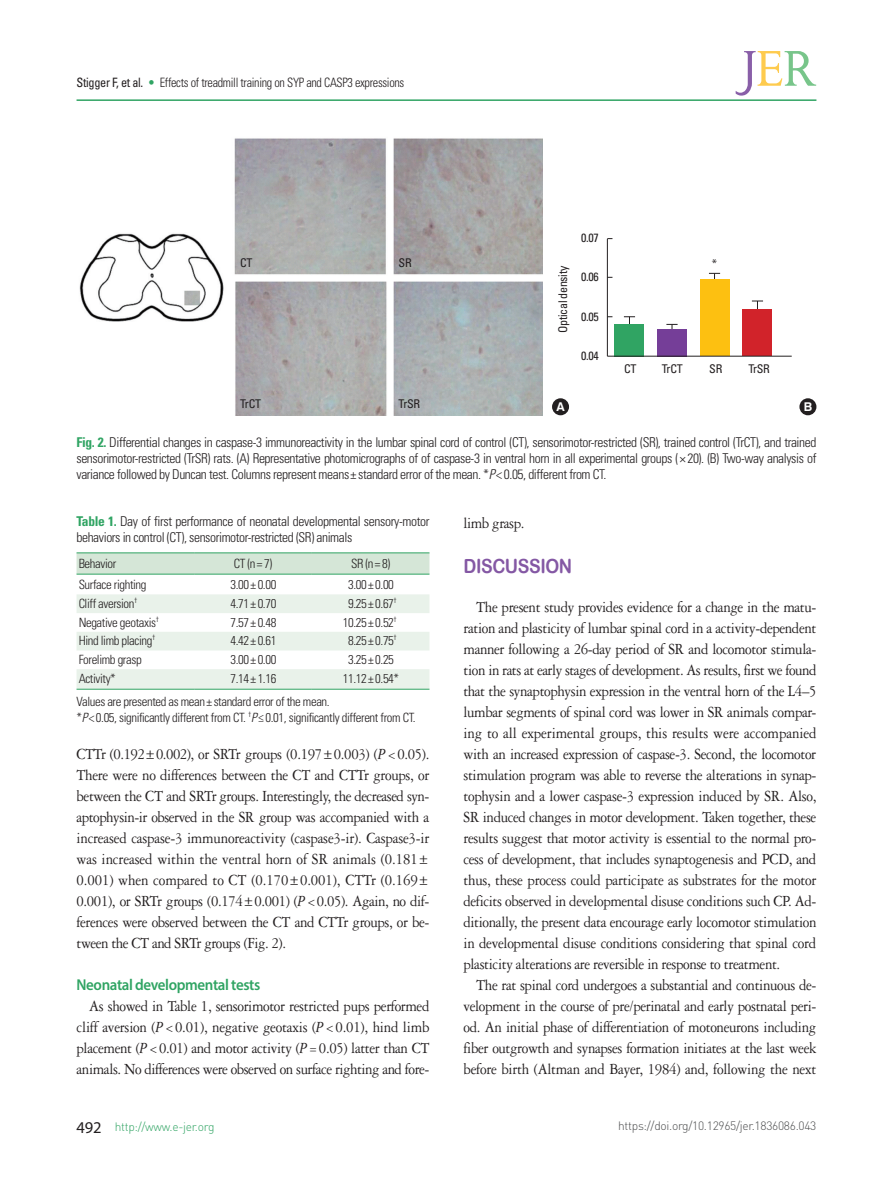
<style>
.page{position:relative;width:893px;height:1191px;background:#fff}
.page>*{position:absolute;margin:0;border:0;box-sizing:border-box;transform-origin:0 0}
.본문_대제목{font:19.5px "Arial Rounded MT Bold";letter-spacing:-.025em;color:#8458a4;scale:.9 1}
.본문_영문{font:16.5px/21px "Garamond 3 LT Std";letter-spacing:-.025em;color:#231f20;text-align:justify;scale:.9 1}
.본문_중제목{font:600 15.75px "Myriad Pro";letter-spacing:-.025em;color:#30a463;scale:.95 1}
.표제목_그림설명{font:300 condensed 13.5px/16.2px "Univers LT Std";letter-spacing:-.03em;color:#231f20}
.t1{font:300 condensed 12.9px "Univers LT Std";letter-spacing:-.025em;color:#231f20;scale:.95 1}
.표본문{font:300 condensed 12.75px "Univers LT Std";letter-spacing:-.03em;color:#231f20}
.t2{font:700 12.15px "Swiss 721 BT";color:#fff}
.그림지문{font:condensed 12px "Univers LT Std";letter-spacing:-.025em;color:#231f20}
.t3{font:300 12px "DIN Pro";letter-spacing:-.025em;color:#4b4c4d}
.t4{font:300 12px "DIN Pro";letter-spacing:-.025em;color:#30a463}
.s1{font-weight:400}
.s2{color:#30a463}
.s3{font-weight:700;color:#30a463}
.s4{font-style:italic}
.s5{font-family:"Minion Pro";font-size:15.3px}
.s6{font-family:"Myriad Pro";font-weight:400;font-size:16.5px;color:#231f20}
</style>
<div class="page">
<hr style="left:77px;top:99px;width:739px;height:2px;background:#30a463">
<svg style="left:736px;top:51px;width:80px;height:45px"></svg>
<svg style="left:77px;top:553px;width:352px;height:21px;background:#cfe3d2"></svg>
<svg style="left:77px;top:594px;width:352px;height:95px"></svg>
<hr style="left:77px;top:552px;width:117px;height:1px;background:#30a463">
<hr style="left:194px;top:552px;width:118px;height:1px;background:#30a463">
<hr style="left:312px;top:552px;width:117px;height:1px;background:#30a463">
<hr style="left:77px;top:574px;width:117px;height:1px;background:#30a463">
<hr style="left:194px;top:574px;width:118px;height:1px;background:#30a463">
<hr style="left:312px;top:574px;width:117px;height:1px;background:#30a463">
<hr style="left:77px;top:689px;width:117px;height:1px;background:#30a463">
<hr style="left:194px;top:689px;width:118px;height:1px;background:#30a463">
<hr style="left:312px;top:689px;width:117px;height:1px;background:#30a463">
<img style="left:79px;top:138px;width:464px;height:278px">
<svg style="left:624px;top:316px;width:11px;height:8px"></svg>
<div style="left:615px;top:324px;width:29px;height:32px;background:#30a463"></div>
<svg style="left:666px;top:324px;width:12px;height:5px"></svg>
<div style="left:657px;top:329px;width:30px;height:27px;background:#753e98"></div>
<svg style="left:709px;top:273px;width:11px;height:7px"></svg>
<div style="left:700px;top:280px;width:29px;height:76px;background:#fdc011"></div>
<svg style="left:752px;top:301px;width:11px;height:8px"></svg>
<div style="left:743px;top:309px;width:29px;height:47px;background:#d1232a"></div>
<hr style="left:607px;top:239px;width:1px;height:117px;background:#231f20">
<div style="left:552px;top:398px;width:17px;height:17px;background:#231f20;border-radius:50%"></div>
<div style="left:799px;top:398px;width:17px;height:17px;background:#231f20;border-radius:50%"></div>
<hr style="left:607px;top:356px;width:185px;height:1px;background:#231f20">
<p class="t1" style="left:77px;top:74px;width:347px"><span class="s1">Stigger F, et al.</span> <span class="s2">•</span> Effects of treadmill training on SYP and CASP3 expressions</p>
<p class="그림지문" style="left:240px;top:255px;width:14px">CT</p>
<p class="그림지문" style="left:399px;top:255px;width:15px">SR</p>
<p class="그림지문" style="left:555px;top:333px;width:68px;rotate:-90deg">Optical density</p>
<p class="그림지문" style="left:581px;top:230px;width:19px">0.07</p>
<p class="그림지문" style="left:581px;top:269px;width:19px">0.06</p>
<p class="그림지문" style="left:581px;top:309px;width:19px">0.05</p>
<p class="그림지문" style="left:581px;top:348px;width:19px">0.04</p>
<p class="표제목_그림설명" style="left:711px;top:256px;width:7px">*</p>
<p class="그림지문" style="left:624px;top:361px;width:14px">CT</p>
<p class="그림지문" style="left:662px;top:361px;width:22px">TrCT</p>
<p class="그림지문" style="left:709px;top:361px;width:15px">SR</p>
<p class="그림지문" style="left:748px;top:361px;width:23px">TrSR</p>
<p class="그림지문" style="left:240px;top:396px;width:22px">TrCT</p>
<p class="그림지문" style="left:399px;top:396px;width:23px">TrSR</p>
<p class="t2" style="left:556px;top:399px;width:10px">A</p>
<p class="t2" style="left:804px;top:399px;width:10px">B</p>
<p class="표제목_그림설명" style="left:77px;top:434px;width:741px;text-align:justify"><span class="s3">Fig. 2.</span> Differential changes in caspase-3 immunoreactivity in the lumbar spinal cord of control (CT), sensorimotor-restricted (SR), trained control (TrCT), and trained sensorimotor-restricted (TrSR) rats. (A) Representative photomicrographs of of caspase-3 in ventral horn in all experimental groups (× 20). (B) Two-way analysis of variance followed by Duncan test. Columns represent means± standard error of the mean. *<span class="s4">P</span>&lt; 0.05, different from CT.</p>
<p class="표제목_그림설명" style="left:77px;top:513px;width:354px"><span class="s3">Table 1.</span> Day of first performance of neonatal developmental sensory-motor behaviors in control (CT), sensorimotor-restricted (SR) animals</p>
<p class="표본문" style="left:79px;top:555px;width:39px">Behavior</p>
<p class="표본문" style="left:234px;top:555px;width:40px">CT (n= 7)</p>
<p class="표본문" style="left:351px;top:555px;width:41px">SR (n= 8)</p>
<p class="표본문" style="left:79px;top:577px;width:69px">Surface righting</p>
<p class="표본문" style="left:231px;top:577px;width:47px">3.00± 0.00</p>
<p class="표본문" style="left:348px;top:577px;width:47px">3.00± 0.00</p>
<p class="표본문" style="left:79px;top:596px;width:60px">Cliff aversion<sup>†</sup></p>
<p class="표본문" style="left:231px;top:596px;width:47px">4.71± 0.70</p>
<p class="표본문" style="left:348px;top:596px;width:50px">9.25± 0.67<sup>†</sup></p>
<p class="표본문" style="left:79px;top:614px;width:82px">Negative geotaxis<sup>†</sup></p>
<p class="표본문" style="left:231px;top:614px;width:47px">7.57± 0.48</p>
<p class="표본문" style="left:343px;top:614px;width:55px">10.25± 0.52<sup>†</sup></p>
<p class="표본문" style="left:79px;top:633px;width:78px">Hind limb placing<sup>†</sup></p>
<p class="표본문" style="left:231px;top:633px;width:47px">4.42± 0.61</p>
<p class="표본문" style="left:348px;top:633px;width:50px">8.25± 0.75<sup>†</sup></p>
<p class="표본문" style="left:79px;top:652px;width:64px">Forelimb grasp</p>
<p class="표본문" style="left:231px;top:652px;width:47px">3.00± 0.00</p>
<p class="표본문" style="left:348px;top:652px;width:47px">3.25± 0.25</p>
<p class="표본문" style="left:79px;top:670px;width:39px">Activity*</p>
<p class="표본문" style="left:231px;top:670px;width:47px">7.14± 1.16</p>
<p class="표본문" style="left:343px;top:670px;width:58px">11.12± 0.54*</p>
<p class="표본문" style="left:77px;top:694px;width:255px">Values are presented as mean± standard error of the mean.</p>
<p class="표본문" style="left:77px;top:709px;width:341px">*<span class="s4">P</span>&lt; 0.05, significantly different from CT. <sup>†</sup><span class="s4">P</span>≤ 0.01, significantly different from CT.</p>
<p class="본문_영문" style="left:77px;top:743px;width:394px">CTTr (0.192<span class="s5">±</span>0.002), or SRTr groups (0.197<span class="s5">±</span>0.003) (<span class="s4">P</span>&lt;0.05).<br>There were no differences between the CT and CTTr groups, or between the CT and SRTr groups. Interestingly, the decreased syn&shy;aptophysin-ir observed in the SR group was accompanied with a increased caspase-3 immunoreactivity (caspase3-ir). Caspase3-ir was increased within the ventral horn of SR animals (0.181<span class="s5">± </span>0.001) when compared to CT (0.170<span class="s5">±</span>0.001), CTTr (0.169<span class="s5">± </span>0.001), or SRTr groups (0.174<span class="s5">±</span>0.001) (<span class="s4">P</span>&lt;0.05). Again, no dif&shy;ferences were observed between the CT and CTTr groups, or be&shy;tween the CT and SRTr groups (Fig. 2).</p>
<p class="본문_중제목" style="left:77px;top:974px;width:195px">Neonatal developmental tests</p>
<p class="본문_영문" style="left:77px;top:995px;width:394px;text-indent:13px">As showed in Table 1, sensorimotor restricted pups performed cliff aversion (<span class="s4">P</span>&lt;0.01), negative geotaxis (<span class="s4">P</span>&lt;0.01), hind limb placement (<span class="s4">P</span>&lt;0.01) and motor activity (<span class="s4">P</span>=0.05) latter than CT animals. No differences were observed on surface righting and fore-</p>
<p class="t4" style="left:77px;top:1118px;width:140px"><span class="s6">492</span> http://www.e-jer.org</p>
<p class="본문_영문" style="left:463px;top:512px;width:69px">limb grasp.</p>
<p class="본문_대제목" style="left:463px;top:554px;width:122px">DISCUSSION</p>
<p class="본문_영문" style="left:463px;top:596px;width:394px;text-indent:13px">The present study provides evidence for a change in the matu&shy;ration and plasticity of lumbar spinal cord in a activity-dependent manner following a 26-day period of SR and locomotor stimula&shy;tion in rats at early stages of development. As results, first we found that the synaptophysin expression in the ventral horn of the L4–5 lumbar segments of spinal cord was lower in SR animals compar&shy;ing to all experimental groups, this results were accompanied with an increased expression of caspase-3. Second, the locomotor stimulation program was able to reverse the alterations in synap&shy;tophysin and a lower caspase-3 expression induced by SR. Also, SR induced changes in motor development. Taken together, these results suggest that motor activity is essential to the normal pro&shy;cess of development, that includes synaptogenesis and PCD, and thus, these process could participate as substrates for the motor deficits observed in developmental disuse conditions such CP. Ad&shy;ditionally, the present data encourage early locomotor stimulation in developmental disuse conditions considering that spinal cord plasticity alterations are reversible in response to treatment.</p>
<p class="본문_영문" style="left:463px;top:974px;width:394px;text-indent:13px">The rat spinal cord undergoes a substantial and continuous de&shy;velopment in the course of pre/perinatal and early postnatal peri&shy;od. An initial phase of differentiation of motoneurons including fiber outgrowth and synapses formation initiates at the last week before birth (Altman and Bayer, 1984) and, following the next</p>
<p class="t3" style="left:618px;top:1118px;width:200px">https://doi.org/10.12965/jer.1836086.043</p>
</div>
